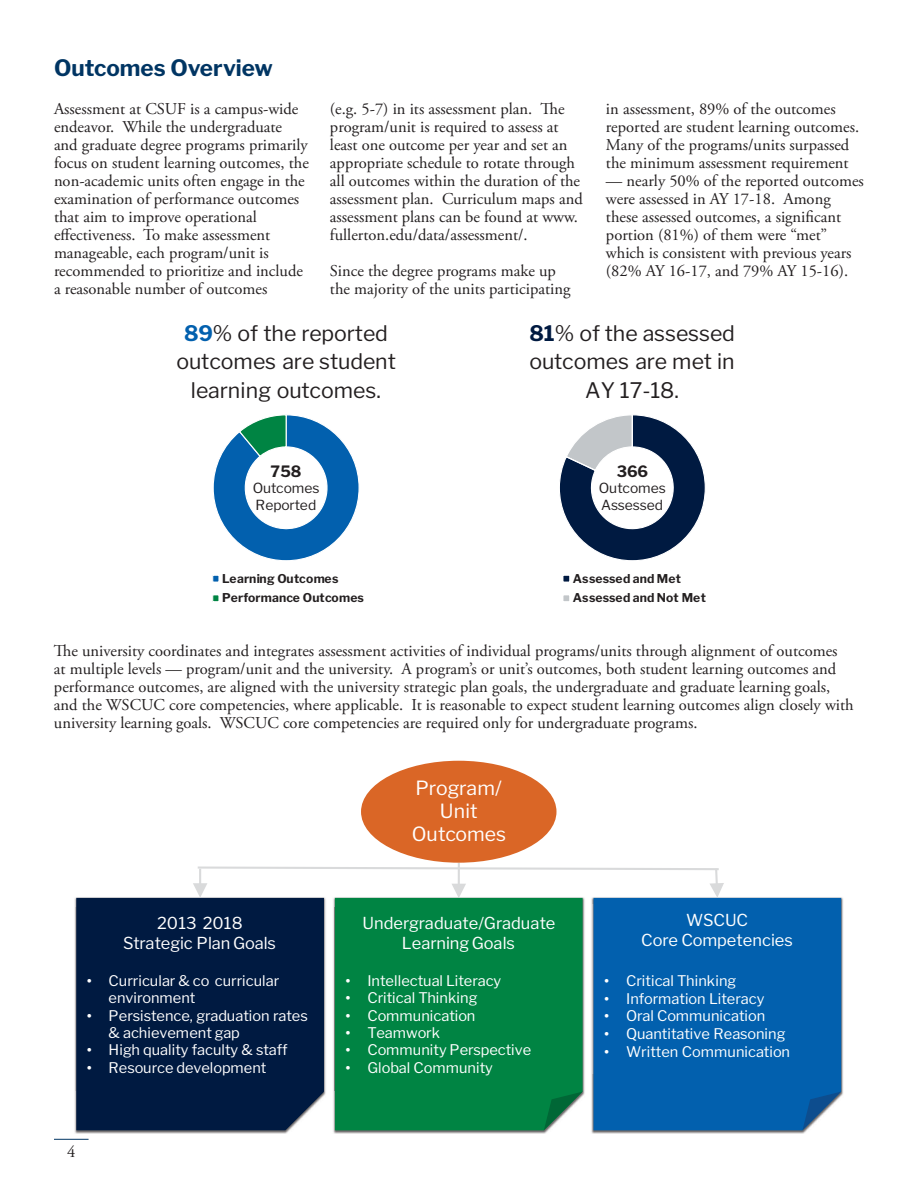
<style>
.page{position:relative;width:918px;height:1188px;background:#fff}
.page>*{position:absolute;margin:0;border:0;box-sizing:border-box;transform-origin:0 0}
.t1{font:700 22.5px "Libre Franklin";color:#003563}
.t2{font:21.3px/28.5px "Libre Franklin";letter-spacing:-.005em;color:#231f20;text-align:center}
.t3{font:19.35px/23.1px "Libre Franklin";letter-spacing:-.005em;color:#fff;text-align:center}
.t4{font:16.5px/18px "Adobe Garamond Pro";color:#231f20}
.t5{font:16.35px/19.4px "Libre Franklin";letter-spacing:-.005em;color:#fff;text-align:center}
.t6{font:700 15.6px "Libre Franklin";letter-spacing:-.005em;color:#231f20}
.t7{font:14.55px/17.5px "Libre Franklin";color:#fff}
.t8{font:14.55px/17.5px "Arial";color:#fff;text-align:justify}
.t9{font:13.8px/16.6px "Libre Franklin";letter-spacing:-.01em;color:#231f20}
.t10{font:700 12.15px/19.4px "Libre Franklin";letter-spacing:.01em;color:#231f20}
.s1{font-weight:700;color:#0260ae}
.s2{font-weight:700;color:#001a41}
.s3{font-family:"Arial"}
</style>
<div class="page">
<img style="left:74px;top:897px;width:252px;height:237px">
<hr style="left:54px;top:1139px;width:35px;height:1px;background:#003563">
<svg style="left:213px;top:414px;width:146px;height:147px"></svg>
<div style="left:213px;top:575px;width:6px;height:7px;background:#0260ae"></div>
<div style="left:212px;top:575px;width:8px;height:8px;border:1px solid #fff"></div>
<div style="left:213px;top:595px;width:6px;height:7px;background:#008443"></div>
<div style="left:212px;top:594px;width:8px;height:8px;border:1px solid #fff"></div>
<div style="left:563px;top:575px;width:7px;height:7px;background:#001a41"></div>
<div style="left:562px;top:575px;width:8px;height:8px;border:1px solid #fff"></div>
<div style="left:563px;top:595px;width:7px;height:7px;background:#c2c6c9"></div>
<div style="left:562px;top:594px;width:8px;height:8px;border:1px solid #fff"></div>
<svg style="left:559px;top:414px;width:147px;height:147px"></svg>
<hr style="left:458px;top:863px;width:2px;height:23px;background:#d9dadb">
<div style="left:361px;top:761px;width:195px;height:102px;background:#da6626;border-radius:50%"></div>
<div style="left:76px;top:898px;width:248px;height:232px;background:#001a41"></div>
<img style="left:333px;top:898px;width:252px;height:236px">
<div style="left:335px;top:898px;width:248px;height:232px;background:#008443"></div>
<svg style="left:544px;top:1092px;width:39px;height:38px"></svg>
<img style="left:591px;top:897px;width:252px;height:237px">
<svg style="left:193px;top:866px;width:531px;height:32px"></svg>
<div style="left:594px;top:898px;width:247px;height:232px;background:#0260ae"></div>
<svg style="left:802px;top:1092px;width:39px;height:38px"></svg>
<h1 class="t1" style="left:54px;top:54px;width:220px">Outcomes Overview</h1>
<p class="t4" style="left:54px;top:101px;width:256px">Assessment at CSUF is a campus-wide endeavor. While the undergraduate and graduate degree programs primarily focus on student learning outcomes, the non-academic units often engage in the examination of performance outcomes that aim to improve operational efectiveness. To make assessment manageable, each program/unit is recommended to prioritize and include a reasonable number of outcomes</p>
<p class="t4" style="left:330px;top:101px;width:254px">(e.g. 5-7) in its assessment plan. Te program/unit is required to assess at least one outcome per year and set an appropriate schedule to rotate through all outcomes within the duration of the assessment plan. Curriculum maps and assessment plans can be found at www. fullerton.edu/data/assessment/.</p>
<p class="t4" style="left:330px;top:263px;width:242px">Since the degree programs make up the majority of the units participating</p>
<p class="t4" style="left:606px;top:101px;width:255px">in assessment, 89% of the outcomes reported are student learning outcomes.<br>Many of the programs/units surpassed the minimum assessment requirement</p>
<p class="t4" style="left:606px;top:173px;width:259px">— nearly 50% of the reported outcomes were assessed in AY 17-18. Among these assessed outcomes, a signifcant portion (81%) of them were “met” which is consistent with previous years (82% AY 16-17, and 79% AY 15-16).</p>
<p class="t2" style="left:177px;top:319px;width:221px"><span class="s1">89</span>% of the reported outcomes are student learning outcomes.</p>
<p class="t6" style="left:271px;top:462px;width:32px">758</p>
<p class="t9" style="left:253px;top:480px;width:68px">Outcomes<br>Reported</p>
<p class="t10" style="left:222px;top:569px;width:143px">Learning Outcomes<br>Performance Outcomes</p>
<p class="t2" style="left:529px;top:319px;width:207px"><span class="s2">81</span>% of the assessed outcomes are met in<br>AY 17-18.</p>
<p class="t6" style="left:617px;top:462px;width:33px">366</p>
<p class="t9" style="left:599px;top:480px;width:68px">Outcomes<br>Assessed</p>
<p class="t10" style="left:573px;top:569px;width:135px">Assessed and Met<br>Assessed and Not Met</p>
<p class="t4" style="left:54px;top:643px;width:801px">Te university coordinates and integrates assessment activities of individual programs/units through alignment of outcomes<br>at multiple levels — program/unit and the university. A program’s or unit’s outcomes, both student learning outcomes and performance outcomes, are aligned with the university strategic plan goals, the undergraduate and graduate learning goals, and the WSCUC core competencies, where applicable. It is reasonable to expect student learning outcomes align closely with university learning goals. WSCUC core competencies are required only for undergraduate programs.</p>
<p class="t5" style="left:123px;top:914px;width:154px">2013 2018<br>Strategic Plan Goals</p>
<p class="t7" style="left:109px;top:972px;width:172px;text-indent:-22px"><span class="s3">•</span> Curricular &amp; co curricular environment</p>
<p class="t7" style="left:109px;top:1007px;width:201px;line-height:17px;text-indent:-22px"><span class="s3">•</span> Persistence, graduation rates &amp; achievement gap</p>
<p class="t7" style="left:87px;top:1041px;width:202px"><span class="s3">•</span> High quality faculty &amp; staff</p>
<p class="t7" style="left:87px;top:1059px;width:181px"><span class="s3">•</span> Resource development</p>
<p class="t4" style="left:67px;top:1145px;width:10px">4</p>
<p class="t3" style="left:412px;top:777px;width:96px">Program/<br>Unit<br>Outcomes</p>
<p class="t8" style="left:346px;top:972px;width:7px">• • • • • •</p>
<p class="t5" style="left:363px;top:914px;width:194px">Undergraduate/Graduate<br>Learning Goals</p>
<p class="t7" style="left:367px;top:972px;width:165px">Intellectual Literacy<br>Critical Thinking<br>Communication<br>Teamwork<br>Community Perspective<br>Global Community</p>
<p class="t5" style="left:641px;top:911px;width:153px">WSCUC<br>Core Competencies</p>
<p class="t7" style="left:604px;top:972px;width:133px"><span class="s3">•</span> Critical Thinking</p>
<p class="t7" style="left:604px;top:990px;width:162px"><span class="s3">•</span> Information Literacy</p>
<p class="t7" style="left:604px;top:1007px;width:162px"><span class="s3">•</span> Oral Communication</p>
<p class="t7" style="left:604px;top:1025px;width:183px"><span class="s3">•</span> Quantitative Reasoning</p>
<p class="t7" style="left:604px;top:1043px;width:187px"><span class="s3">•</span> Written Communication</p>
</div>
